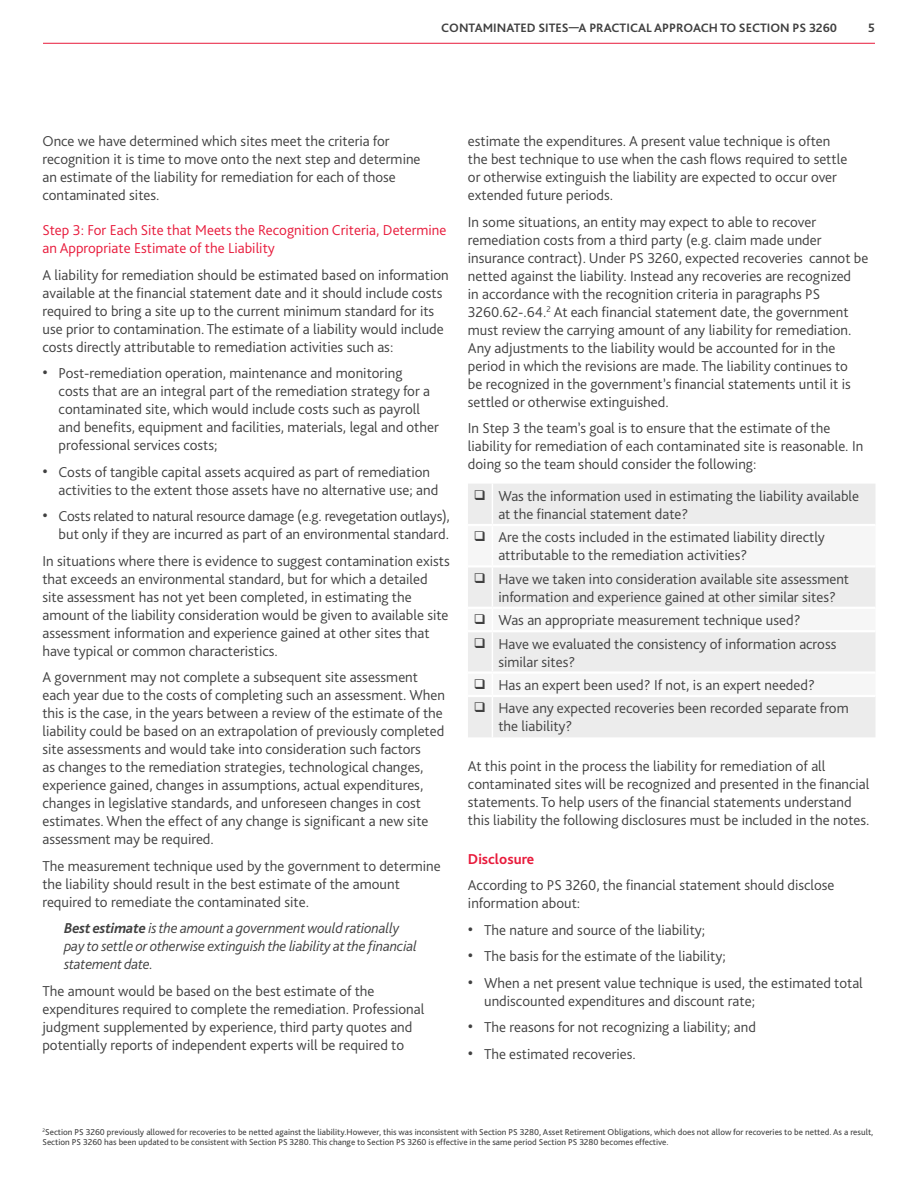
<style>
.page{position:relative;width:918px;height:1188px;background:#fff}
.page>*{position:absolute;margin:0;border:0;box-sizing:border-box;transform-origin:0 0}
.t1{font:300 15px/18px "Bliss Pro";color:#404040}
.t2{font:italic 300 15px/18px "Bliss Pro";letter-spacing:-.01em;color:#404040}
.t3{font:300 15px/18px "Bliss Pro";color:#e81a3b}
.t4{font:700 15px "Bliss Pro";color:#e81a3b}
.t5{font:700 12.75px "Bliss Pro";color:#404040}
.t6{font:9px/10.5px "Bliss Pro";color:#404040}
.s1{font-size:18px}
.s2{font-weight:700}
</style>
<div class="page">
<hr style="left:43px;top:43px;width:832px;height:1px;background:#e81a3b">
<div style="left:468px;top:484px;width:407px;height:253px;background:#ececec"></div>
<svg style="left:468px;top:526px;width:407px;height:169px;fill:#f6f6f6"></svg>
<hr style="left:492px;top:484px;width:1px;height:40px;background:#fff">
<hr style="left:492px;top:526px;width:1px;height:39px;background:#fff">
<hr style="left:492px;top:568px;width:1px;height:39px;background:#fff">
<svg style="left:492px;top:609px;width:1px;height:21px"></svg>
<hr style="left:492px;top:632px;width:1px;height:39px;background:#fff">
<svg style="left:492px;top:674px;width:1px;height:21px"></svg>
<hr style="left:492px;top:697px;width:1px;height:40px;background:#fff">
<hr style="left:468px;top:524px;width:24px;height:2px;background:#fff">
<hr style="left:492px;top:524px;width:383px;height:2px;background:#fff">
<hr style="left:468px;top:565px;width:24px;height:3px;background:#fff">
<hr style="left:492px;top:565px;width:383px;height:3px;background:#fff">
<hr style="left:468px;top:607px;width:24px;height:2px;background:#fff">
<hr style="left:492px;top:607px;width:383px;height:2px;background:#fff">
<hr style="left:468px;top:630px;width:24px;height:2px;background:#fff">
<hr style="left:492px;top:630px;width:383px;height:2px;background:#fff">
<hr style="left:468px;top:671px;width:24px;height:3px;background:#fff">
<hr style="left:492px;top:671px;width:383px;height:3px;background:#fff">
<hr style="left:468px;top:695px;width:24px;height:2px;background:#fff">
<hr style="left:492px;top:695px;width:383px;height:2px;background:#fff">
<p class="t5" style="left:441px;top:20px;width:397px">CONTAMINATED SITES—A PRACTICAL APPROACH TO SECTION PS 3260</p>
<p class="t5" style="left:868px;top:20px;width:8px">5</p>
<p class="t1" style="left:42px;top:132px;width:380px">Once we have determined which sites meet the criteria for recognition it is time to move onto the next step and determine an estimate of the liability for remediation for each of those contaminated sites.</p>
<p class="t3" style="left:42px;top:221px;width:406px">Step 3: For Each Site that Meets the Recognition Criteria, Determine an Appropriate Estimate of the Liability</p>
<p class="t1" style="left:42px;top:266px;width:408px">A liability for remediation should be estimated based on information available at the financial statement date and it should include costs required to bring a site up to the current minimum standard for its use prior to contamination. The estimate of a liability would include costs directly attributable to remediation activities such as:</p>
<p class="t1" style="left:59px;top:364px;width:382px;text-indent:-16px"><span class="s1">•</span> Post-remediation operation, maintenance and monitoring<br>costs that are an integral part of the remediation strategy for a contaminated site, which would include costs such as payroll and benefits, equipment and facilities, materials, legal and other professional services costs;</p>
<p class="t1" style="left:59px;top:463px;width:381px;text-indent:-16px"><span class="s1">•</span> Costs of tangible capital assets acquired as part of remediation activities to the extent those assets have no alternative use; and</p>
<p class="t1" style="left:42px;top:507px;width:409px;text-align:right"><span class="s1">•</span> Costs related to natural resource damage (e.g. revegetation outlays), but only if they are incurred as part of an environmental standard.</p>
<p class="t1" style="left:42px;top:552px;width:409px">In situations where there is evidence to suggest contamination exists that exceeds an environmental standard, but for which a detailed site assessment has not yet been completed, in estimating the amount of the liability consideration would be given to available site assessment information and experience gained at other sites that have typical or common characteristics.</p>
<p class="t1" style="left:42px;top:668px;width:404px">A government may not complete a subsequent site assessment each year due to the costs of completing such an assessment. When this is the case, in the years between a review of the estimate of the liability could be based on an extrapolation of previously completed site assessments and would take into consideration such factors<br>as changes to the remediation strategies, technological changes, experience gained, changes in assumptions, actual expenditures, changes in legislative standards, and unforeseen changes in cost estimates. When the effect of any change is significant a new site assessment may be required.</p>
<p class="t1" style="left:42px;top:857px;width:400px">The measurement technique used by the government to determine the liability should result in the best estimate of the amount required to remediate the contaminated site.</p>
<p class="t2" style="left:64px;top:919px;width:354px"><span class="s2">Best estimate</span> is the amount a government would rationally pay to settle or otherwise extinguish the liability at the financial statement date.</p>
<p class="t1" style="left:42px;top:982px;width:383px">The amount would be based on the best estimate of the expenditures required to complete the remediation. Professional judgment supplemented by experience, third party quotes and potentially reports of independent experts will be required to</p>
<p class="t1" style="left:468px;top:132px;width:381px">estimate the expenditures. A present value technique is often the best technique to use when the cash flows required to settle or otherwise extinguish the liability are expected to occur over extended future periods.</p>
<p class="t1" style="left:468px;top:213px;width:402px">In some situations, an entity may expect to able to recover remediation costs from a third party (e.g. claim made under insurance contract). Under PS 3260, expected recoveries cannot be netted against the liability. Instead any recoveries are recognized<br>in accordance with the recognition criteria in paragraphs PS 3260.62-.64.<sup>2</sup> At each financial statement date, the government must review the carrying amount of any liability for remediation.<br>Any adjustments to the liability would be accounted for in the period in which the revisions are made. The liability continues to<br>be recognized in the government’s financial statements until it is settled or otherwise extinguished.</p>
<p class="t1" style="left:468px;top:419px;width:397px">In Step 3 the team’s goal is to ensure that the estimate of the liability for remediation of each contaminated site is reasonable. In doing so the team should consider the following:</p>
<p class="t1" style="left:498px;top:487px;width:362px;text-indent:-24px">❑ Was the information used in estimating the liability available at the financial statement date?</p>
<p class="t1" style="left:498px;top:528px;width:328px;text-indent:-24px">❑ Are the costs included in the estimated liability directly attributable to the remediation activities?</p>
<p class="t1" style="left:498px;top:570px;width:352px;text-indent:-24px">❑ Have we taken into consideration available site assessment information and experience gained at other similar sites?</p>
<p class="t1" style="left:474px;top:611px;width:328px">❑ Was an appropriate measurement technique used?</p>
<p class="t1" style="left:498px;top:635px;width:339px;text-indent:-24px">❑ Have we evaluated the consistency of information across similar sites?</p>
<p class="t1" style="left:474px;top:676px;width:343px">❑ Has an expert been used? If not, is an expert needed?</p>
<p class="t1" style="left:498px;top:699px;width:352px;text-indent:-24px">❑ Have any expected recoveries been recorded separate from the liability?</p>
<p class="t1" style="left:468px;top:757px;width:403px">At this point in the process the liability for remediation of all contaminated sites will be recognized and presented in the financial statements. To help users of the financial statements understand this liability the following disclosures must be included in the notes.</p>
<p class="t4" style="left:468px;top:850px;width:68px">Disclosure</p>
<p class="t1" style="left:468px;top:876px;width:368px">According to PS 3260, the financial statement should disclose information about:</p>
<p class="t1" style="left:468px;top:921px;width:239px"><span class="s1">•</span> The nature and source of the liability;</p>
<p class="t1" style="left:468px;top:947px;width:259px"><span class="s1">•</span> The basis for the estimate of the liability;</p>
<p class="t1" style="left:484px;top:974px;width:380px;text-indent:-16px"><span class="s1">•</span> When a net present value technique is used, the estimated total undiscounted expenditures and discount rate;</p>
<p class="t1" style="left:468px;top:1018px;width:289px"><span class="s1">•</span> The reasons for not recognizing a liability; and</p>
<p class="t1" style="left:468px;top:1045px;width:169px"><span class="s1">•</span> The estimated recoveries.</p>
<p class="t6" style="left:43px;top:1127px;width:832px"><sup>2</sup>Section PS 3260 previously allowed for recoveries to be netted against the liability.However, this was inconsistent with Section PS 3280, Asset Retirement Obligations, which does not allow for recoveries to be netted. As a result,<br>Section PS 3260 has been updated to be consistent with Section PS 3280. This change to Section PS 3260 is effective in the same period Section PS 3280 becomes effective.</p>
</div>
